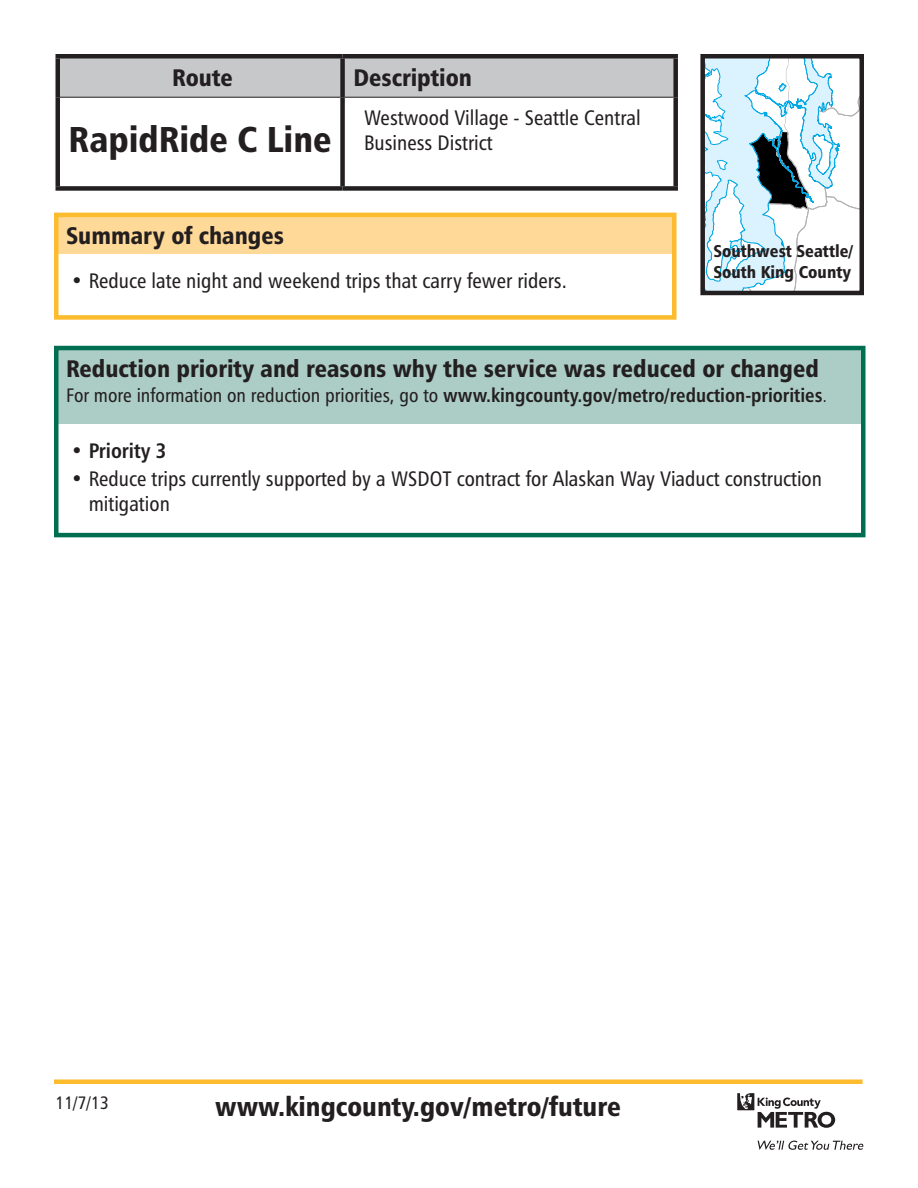
<style>
.page{position:relative;width:918px;height:1188px;background:#fff}
.page>*{position:absolute;margin:0;border:0;box-sizing:border-box;transform-origin:0 0}
.t1{font:36px "Humanist 777 BT Black Condensed B";color:#231f20}
.t2{font:27px "Humanist 777 BT Black Condensed B";color:#231f20}
.t3{font:24px "Humanist 777 BT Black Condensed B";color:#231f20}
.t4{font:21px/25.5px "Humanist 777 BT Roman Condensed B";color:#231f20}
.t5{font:21px "Humanist 777 BT Bold Condensed B";color:#231f20}
.t6{font:19.5px "Humanist 777 BT Bold Condensed B";color:#231f20}
.t7{font:18px "Humanist 777 BT Roman Condensed B";color:#231f20}
.t8{font:17.1px/20.5px "Humanist 777 BT Black Condensed B";color:#231f20}
.s1{font-family:"Humanist 777 BT Roman Condensed B"}
.s2{font-family:"Humanist 777 BT Light Condensed B"}
</style>
<div class="page">
<div style="left:56px;top:215px;width:618px;height:39px;background:#fed998"></div>
<div style="left:54px;top:213px;width:622px;height:107px;border:4px solid #fdbb2e"></div>
<div style="left:56px;top:348px;width:807px;height:76px;background:#accdc5"></div>
<div style="left:54px;top:346px;width:812px;height:191px;border:4px solid #006e51"></div>
<div style="left:60px;top:58px;width:613px;height:39px;background:#c7c8ca"></div>
<hr style="left:60px;top:97px;width:280px;height:1px;background:#231f20">
<hr style="left:345px;top:97px;width:328px;height:1px;background:#231f20">
<hr style="left:56px;top:54px;width:287px;height:4px;background:#231f20">
<hr style="left:56px;top:58px;width:4px;height:39px;background:#231f20">
<hr style="left:343px;top:54px;width:335px;height:4px;background:#231f20">
<div style="left:673px;top:58px;width:5px;height:39px;background:#231f20"></div>
<hr style="left:56px;top:97px;width:4px;height:89px;background:#231f20">
<div style="left:673px;top:97px;width:5px;height:89px;background:#231f20"></div>
<div style="left:56px;top:186px;width:287px;height:5px;background:#231f20"></div>
<div style="left:343px;top:186px;width:335px;height:5px;background:#231f20"></div>
<div style="left:340px;top:97px;width:5px;height:89px;background:#231f20"></div>
<div style="left:340px;top:58px;width:5px;height:39px;background:#231f20"></div>
<svg style="left:705px;top:59px;width:154px;height:231px"></svg>
<div style="left:700px;top:54px;width:164px;height:241px;border:4px solid #231f20"></div>
<svg style="left:758px;top:1141px;width:105px;height:9px"></svg>
<svg style="left:737px;top:1093px;width:98px;height:35px"></svg>
<div style="left:54px;top:1079px;width:809px;height:5px;background:#fdbb2e"></div>
<p class="t3" style="left:172px;top:63px;width:62px">Route</p>
<p class="t3" style="left:353px;top:63px;width:120px">Description</p>
<h1 class="t1" style="left:69px;top:116px;width:265px">RapidRide C Line</h1>
<p class="t4" style="left:364px;top:104px;width:278px">Westwood Village - Seattle Central<br>Business District</p>
<p class="t3" style="left:66px;top:220px;width:220px">Summary of changes</p>
<p class="t4" style="left:71px;top:268px;width:498px">• Reduce late night and weekend trips that carry fewer riders.</p>
<p class="t8" style="left:713px;top:240px;width:141px">Southwest Seattle/<br>South King County</p>
<p class="t3" style="left:66px;top:353px;width:755px">Reduction priority and reasons why the service was reduced or changed</p>
<p class="t6" style="left:66px;top:383px;width:763px"><span class="s1">For more information on reduction priorities, go to</span> www.kingcounty.gov/metro/reduction-priorities<span class="s2">.</span></p>
<p class="t5" style="left:71px;top:438px;width:97px"><span class="s1">•</span> Priority 3</p>
<p class="t4" style="left:89px;top:465px;width:735px;text-indent:-18px">• Reduce trips currently supported by a WSDOT contract for Alaskan Way Viaduct construction mitigation</p>
<p class="t7" style="left:56px;top:1091px;width:55px">11/7/13</p>
<p class="t2" style="left:215px;top:1090px;width:407px">www.kingcounty.gov/metro/future</p>
</div>
